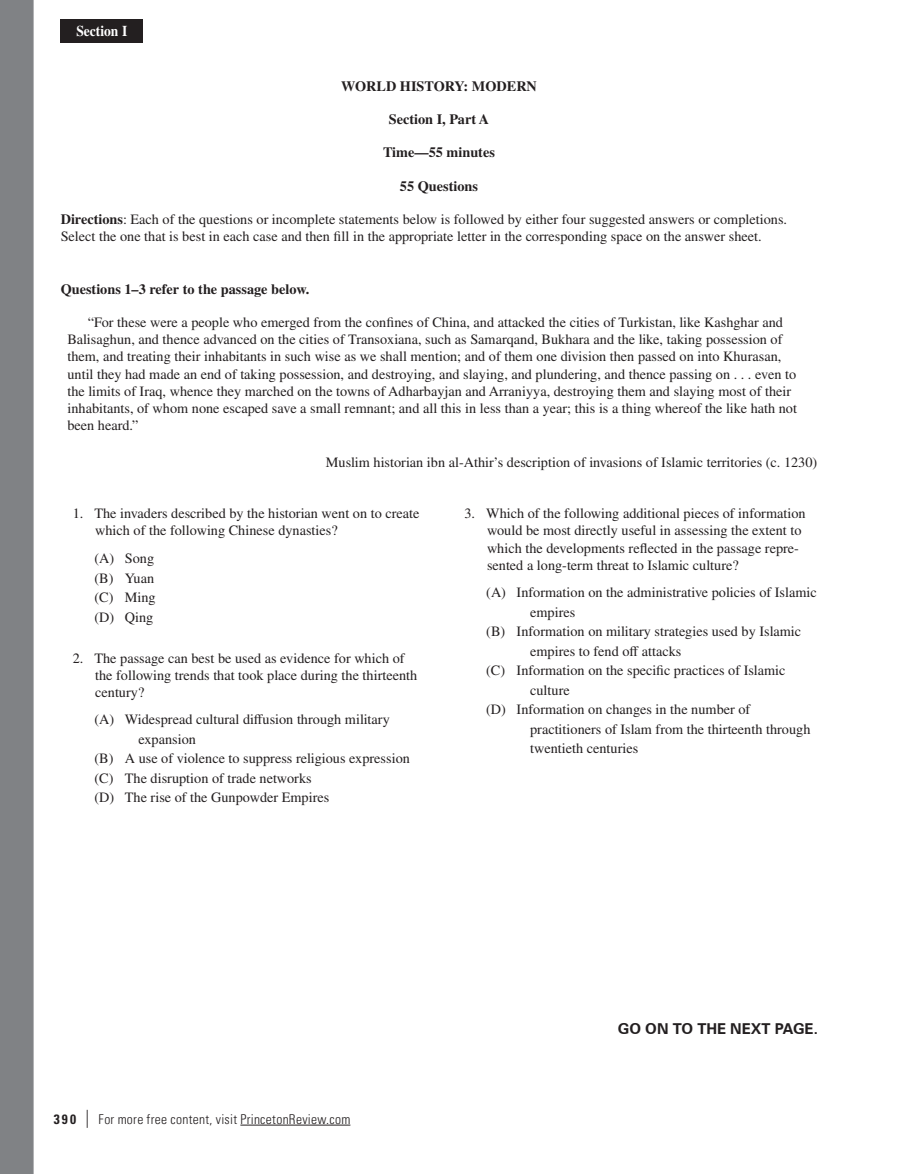
<style>
.page{position:relative;width:905px;height:1174px;background:#fff}
.page>*{position:absolute;margin:0;border:0;box-sizing:border-box;transform-origin:0 0}
.t1{font:700 15px "Zurich BT";color:#231f20}
.t2{font:700 15px "Times LT Pro";color:#fff;scale:.9 1}
.t3{font:14.25px/17.1px "Times LT Pro";color:#231f20}
.t4{font:700 14.25px "Times LT Pro";color:#231f20}
.t5{font:300 condensed 13.5px "Univers LT Pro";letter-spacing:.025em;color:#231f20}
.s1{font-weight:700}
.s2{font-weight:400;font-size:18px}
</style>
<div class="page">
<div style="left:61px;top:19px;width:82px;height:23px;background:#231f20"></div>
<hr style="left:240px;top:1124px;width:110px;height:1px;background:#231f20">
<div style="left:0;top:0;width:34px;height:1174px;background:#808285"></div>
<p class="t2" style="left:76px;top:22px;width:58px">Section I</p>
<p class="t4" style="left:341px;top:77px;width:197px">WORLD HISTORY: MODERN</p>
<p class="t4" style="left:388px;top:110px;width:102px">Section I, Part A</p>
<p class="t4" style="left:383px;top:144px;width:113px">Time—55 minutes</p>
<p class="t4" style="left:400px;top:177px;width:79px">55 Questions</p>
<p class="t3" style="left:61px;top:210px;width:727px"><span class="s1">Directions</span>: Each of the questions or incomplete statements below is followed by either four suggested answers or completions.<br>Select the one that is best in each case and then fill in the appropriate letter in the corresponding space on the answer sheet.</p>
<p class="t4" style="left:61px;top:280px;width:250px">Questions 1–3 refer to the passage below.</p>
<p class="t3" style="left:67px;top:313px;width:730px;text-indent:20px">“For these were a people who emerged from the confines of China, and attacked the cities of Turkistan, like Kashghar and Balisaghun, and thence advanced on the cities of Transoxiana, such as Samarqand, Bukhara and the like, taking possession of them, and treating their inhabitants in such wise as we shall mention; and of them one division then passed on into Khurasan, until they had made an end of taking possession, and destroying, and slaying, and plundering, and thence passing on . . . even to the limits of Iraq, whence they marched on the towns of Adharbayjan and Arraniyya, destroying them and slaying most of their inhabitants, of whom none escaped save a small remnant; and all this in less than a year; this is a thing whereof the like hath not been heard.”</p>
<p class="t3" style="left:326px;top:454px;width:492px">Muslim historian ibn al-Athir’s description of invasions of Islamic territories (c. 1230)</p>
<p class="t3" style="left:95px;top:504px;width:325px;text-indent:-23px">1. The invaders described by the historian went on to create which of the following Chinese dynasties?</p>
<p class="t3" style="left:94px;top:548px;width:63px;line-height:19.5px;text-align:justify">(A) Song (B) Yuan (C) Ming (D) Qing</p>
<p class="t3" style="left:95px;top:649px;width:323px;text-indent:-23px">2. The passage can best be used as evidence for which of the following trends that took place during the thirteenth century?</p>
<p class="t3" style="left:94px;top:710px;width:297px">(A) Widespread cultural diffusion through military</p>
<p class="t3" style="left:138px;top:730px;width:59px">expansion</p>
<p class="t3" style="left:94px;top:749px;width:317px">(B) A use of violence to suppress religious expression</p>
<p class="t3" style="left:94px;top:769px;width:219px">(C) The disruption of trade networks</p>
<p class="t3" style="left:94px;top:788px;width:236px">(D) The rise of the Gunpowder Empires</p>
<p class="t3" style="left:487px;top:504px;width:320px;text-indent:-23px">3. Which of the following additional pieces of information would be most directly useful in assessing the extent to which the developments reflected in the passage repre&shy;sented a long-term threat to Islamic culture?</p>
<p class="t3" style="left:486px;top:583px;width:332px">(A) Information on the administrative policies of Islamic</p>
<p class="t3" style="left:530px;top:603px;width:47px">empires</p>
<p class="t3" style="left:486px;top:622px;width:316px">(B) Information on military strategies used by Islamic</p>
<p class="t3" style="left:530px;top:642px;width:153px">empires to fend off attacks</p>
<p class="t3" style="left:486px;top:661px;width:301px">(C) Information on the specific practices of Islamic</p>
<p class="t3" style="left:530px;top:681px;width:41px">culture</p>
<p class="t3" style="left:486px;top:700px;width:265px">(D) Information on changes in the number of</p>
<p class="t3" style="left:530px;top:720px;width:282px">practitioners of Islam from the thirteenth through</p>
<p class="t3" style="left:530px;top:739px;width:110px">twentieth centuries</p>
<p class="t5" style="left:54px;top:1109px;width:298px"><span class="s1">390</span> <span class="s2">|</span> For more free content, visit PrincetonReview.com</p>
<p class="t1" style="left:617px;top:1018px;width:202px">GO ON TO THE NEXT PAGE.</p>
</div>
